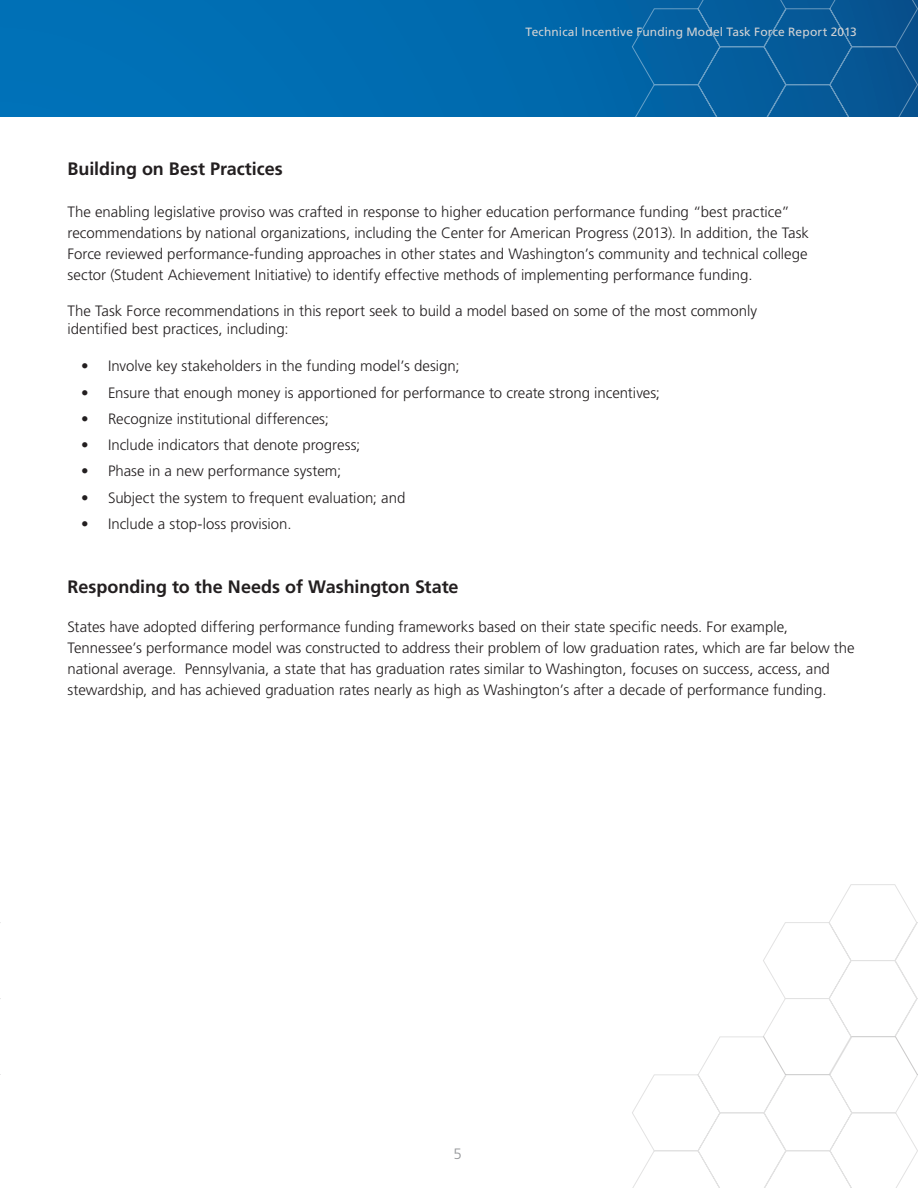
<style>
.page{position:relative;width:918px;height:1188px;background:#fff}
.page>*{position:absolute;margin:0;border:0;box-sizing:border-box;transform-origin:0 0}
.contents{font:700 18px "Frutiger LT Std";color:#231f20}
.bodycopy{font:700 18px "Frutiger LT Std";color:#231f20}
.bodycopy-2{font:300 15px/21px "Frutiger LT Std";color:#231f20}
.contents-2{font:300 15px "Frutiger LT Std";color:#231f20}
.t1{font:300 15px "Frutiger LT Std";color:#939598}
.t2{font:12px "Frutiger LT Std";letter-spacing:.01em;color:#d1d2d4}
</style>
<div class="page">
<div style="left:0;top:0;width:918px;height:117px;background:#006db2"></div>
<svg style="left:631px;top:0;width:287px;height:117px"></svg>
<svg style="left:632px;top:1036px;width:286px;height:152px"></svg>
<svg style="left:763px;top:884px;width:155px;height:192px"></svg>
<p class="t2" style="left:526px;top:25px;width:333px">Technical Incentive Funding Model Task Force Report 2013</p>
<p class="bodycopy" style="left:68px;top:158px;width:217px">Building on Best Practices</p>
<p class="bodycopy-2" style="left:68px;top:201px;width:743px">The enabling legislative proviso was crafted in response to higher education performance funding “best practice” recommendations by national organizations, including the Center for American Progress (2013). In addition, the Task Force reviewed performance-funding approaches in other states and Washington’s community and technical college sector (Student Achievement Initiative) to identify effective methods of implementing performance funding.</p>
<p class="contents-2" style="left:68px;top:302px;width:691px">The Task Force recommendations in this report seek to build a model based on some of the most commonly</p>
<p class="contents-2" style="left:68px;top:320px;width:223px">identified best practices, including:</p>
<p class="bodycopy-2" style="left:81px;top:356px;width:380px">• Involve key stakeholders in the funding model’s design;</p>
<p class="bodycopy-2" style="left:81px;top:382px;width:581px">• Ensure that enough money is apportioned for performance to create strong incentives;</p>
<p class="bodycopy-2" style="left:81px;top:408px;width:250px">• Recognize institutional differences;</p>
<p class="bodycopy-2" style="left:81px;top:435px;width:281px">• Include indicators that denote progress;</p>
<p class="bodycopy-2" style="left:81px;top:461px;width:262px">• Phase in a new performance system;</p>
<p class="bodycopy-2" style="left:81px;top:487px;width:326px">• Subject the system to frequent evaluation; and</p>
<p class="bodycopy-2" style="left:81px;top:513px;width:212px">• Include a stop-loss provision.</p>
<p class="contents" style="left:68px;top:576px;width:393px">Responding to the Needs of Washington State</p>
<p class="bodycopy-2" style="left:68px;top:617px;width:789px">States have adopted differing performance funding frameworks based on their state specific needs. For example, Tennessee’s performance model was constructed to address their problem of low graduation rates, which are far below the national average. Pennsylvania, a state that has graduation rates similar to Washington, focuses on success, access, and stewardship, and has achieved graduation rates nearly as high as Washington’s after a decade of performance funding.</p>
<p class="t1" style="left:454px;top:1145px;width:10px">5</p>
</div>
